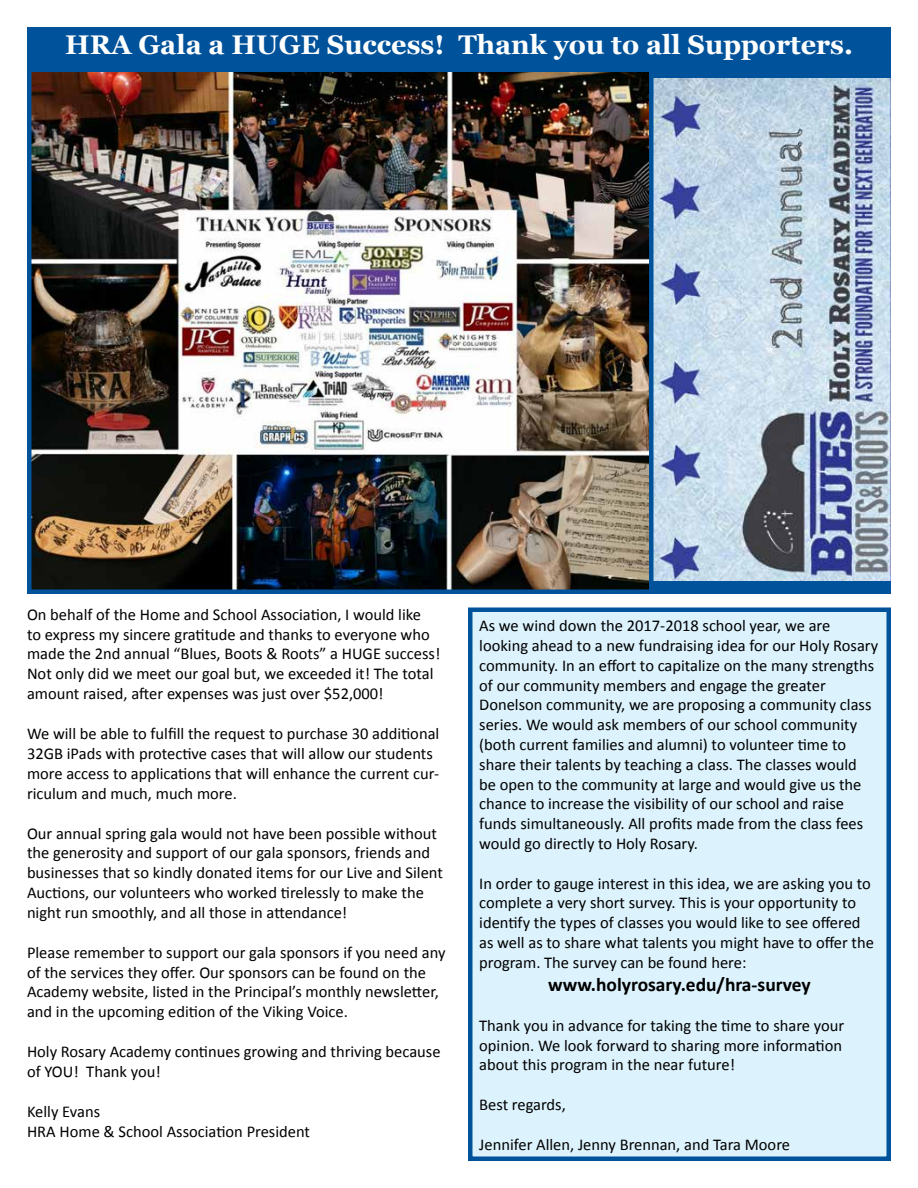
<style>
.page{position:relative;width:918px;height:1188px;background:#fff}
.page>*{position:absolute;margin:0;border:0;box-sizing:border-box;transform-origin:0 0}
.t1{font:700 27px "Georgia";color:#fff}
.t2{font:700 19.5px "Calibri";color:#000}
.t3{font:16.5px/19.8px "Calibri";color:#000}
</style>
<div class="page">
<div style="left:651px;top:68px;width:240px;height:526px;background:#00529b"></div>
<img style="left:654px;top:78px;width:237px;height:502px">
<div style="left:27px;top:27px;width:864px;height:41px;background:#00529b"></div>
<img style="left:32px;top:73px;width:617px;height:516px">
<div style="left:27px;top:68px;width:627px;height:526px;border:4px solid #00529b"></div>
<div style="left:470px;top:610px;width:419px;height:549px;background:#dcf2fd"></div>
<div style="left:468px;top:608px;width:423px;height:553px;border:4px solid #00529b"></div>
<h1 class="t1" style="left:65px;top:24px;width:789px">HRA Gala a HUGE Success! Thank you to all Supporters.</h1>
<p class="t3" style="left:27px;top:604px;width:415px">On behalf of the Home and School Association, I would like<br>to express my sincere gratitude and thanks to everyone who made the 2nd annual “Blues, Boots &amp; Roots” a HUGE success!<br>Not only did we meet our goal but, we exceeded it! The total amount raised, after expenses was just over $52,000!</p>
<p class="t3" style="left:27px;top:723px;width:414px">We will be able to fulfill the request to purchase 30 additional 32GB iPads with protective cases that will allow our students more access to applications that will enhance the current cur&shy;riculum and much, much more.</p>
<p class="t3" style="left:27px;top:822px;width:417px">Our annual spring gala would not have been possible without the generosity and support of our gala sponsors, friends and businesses that so kindly donated items for our Live and Silent Auctions, our volunteers who worked tirelessly to make the night run smoothly, and all those in attendance!</p>
<p class="t3" style="left:27px;top:942px;width:420px">Please remember to support our gala sponsors if you need any of the services they offer. Our sponsors can be found on the Academy website, listed in the Principal’s monthly newsletter, and in the upcoming edition of the Viking Voice.</p>
<p class="t3" style="left:27px;top:1041px;width:415px">Holy Rosary Academy continues growing and thriving because of YOU! Thank you!</p>
<p class="t3" style="left:27px;top:1101px;width:285px">Kelly Evans<br>HRA Home &amp; School Association President</p>
<p class="t3" style="left:479px;top:615px;width:401px">As we wind down the 2017-2018 school year, we are looking ahead to a new fundraising idea for our Holy Rosary community. In an effort to capitalize on the many strengths of our community members and engage the greater Donelson community, we are proposing a community class series. We would ask members of our school community (both current families and alumni) to volunteer time to share their talents by teaching a class. The classes would<br>be open to the community at large and would give us the chance to increase the visibility of our school and raise funds simultaneously. All profits made from the class fees would go directly to Holy Rosary.</p>
<p class="t3" style="left:479px;top:872px;width:396px">In order to gauge interest in this idea, we are asking you to complete a very short survey. This is your opportunity to identify the types of classes you would like to see offered as well as to share what talents you might have to offer the program. The survey can be found here:</p>
<p class="t2" style="left:548px;top:973px;width:264px">www.holyrosary.edu/hra-survey</p>
<p class="t3" style="left:479px;top:1015px;width:367px">Thank you in advance for taking the time to share your opinion. We look forward to sharing more information about this program in the near future!</p>
<p class="t3" style="left:479px;top:1094px;width:88px">Best regards,</p>
<p class="t3" style="left:479px;top:1133px;width:312px">Jennifer Allen, Jenny Brennan, and Tara Moore</p>
</div>
